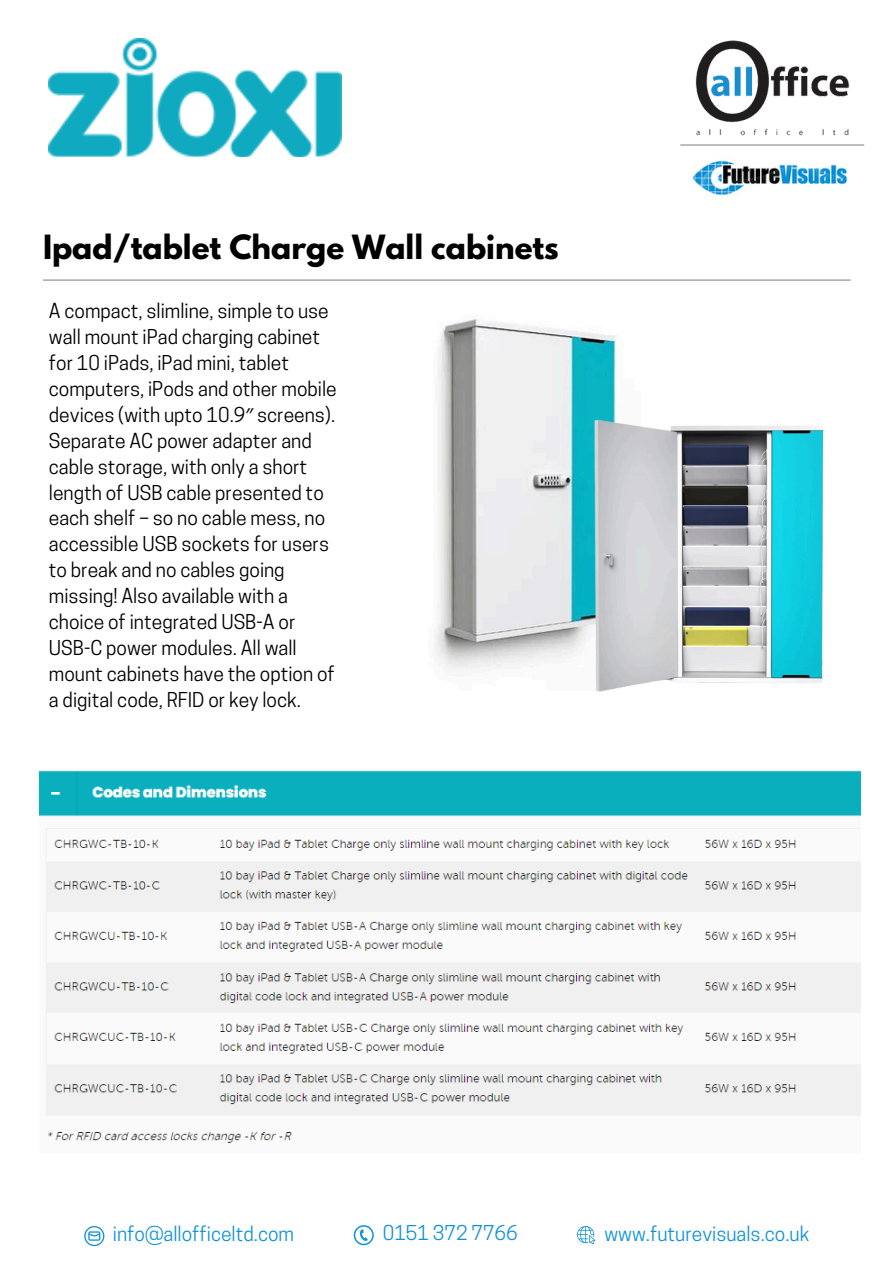
<style>
.page{position:relative;width:894px;height:1264px;background:#fff}
.page>*{position:absolute;margin:0;border:0;box-sizing:border-box;transform-origin:0 0}
.t1{font:700 29.55px "League Spartan";color:#000}
.t2{font:19.2px/25.8px "Cooper Hewitt";color:#000}
.t3{font:19.2px "Cooper Hewitt";color:#1493d6}
.s1{font-family:"Noto Sans"}
</style>
<div class="page">
<svg style="left:353px;top:1225px;width:21px;height:20px"></svg>
<svg style="left:84px;top:1226px;width:20px;height:20px"></svg>
<svg style="left:577px;top:1226px;width:18px;height:17px"></svg>
<img style="left:695px;top:40px;width:154px;height:96px">
<img style="left:691px;top:160px;width:156px;height:35px">
<hr style="left:680px;top:144px;width:184px;height:2px;background:#8c8b8b">
<img style="left:49px;top:38px;width:292px;height:118px">
<hr style="left:43px;top:279px;width:807px;height:2px;background:#8c8b8b">
<img style="left:39px;top:770px;width:821px;height:373px">
<img style="left:435px;top:318px;width:184px;height:352px">
<img style="left:559px;top:414px;width:265px;height:278px">
<p class="t1" style="left:43px;top:232px;width:517px">Ipad/tablet Charge Wall cabinets</p>
<p class="t2" style="left:49px;top:300px;width:289px">A compact, slimline, simple to use wall mount iPad charging cabinet for 10 iPads, iPad mini, tablet computers, iPods and other mobile devices (with upto 10.9<span class="s1">″</span> screens).<br>Separate AC power adapter and cable storage, with only a short length of USB cable presented to each shelf – so no cable mess, no accessible USB sockets for users to break and no cables going missing! Also available with a choice of integrated USB-A or<br>USB-C power modules. All wall mount cabinets have the option of a digital code, RFID or key lock.</p>
<p class="t3" style="left:113px;top:1226px;width:182px">info@allofficeltd.com</p>
<p class="t3" style="left:383px;top:1225px;width:136px">0151 372 7766</p>
<p class="t3" style="left:604px;top:1226px;width:206px">www.futurevisuals.co.uk</p>
</div>
